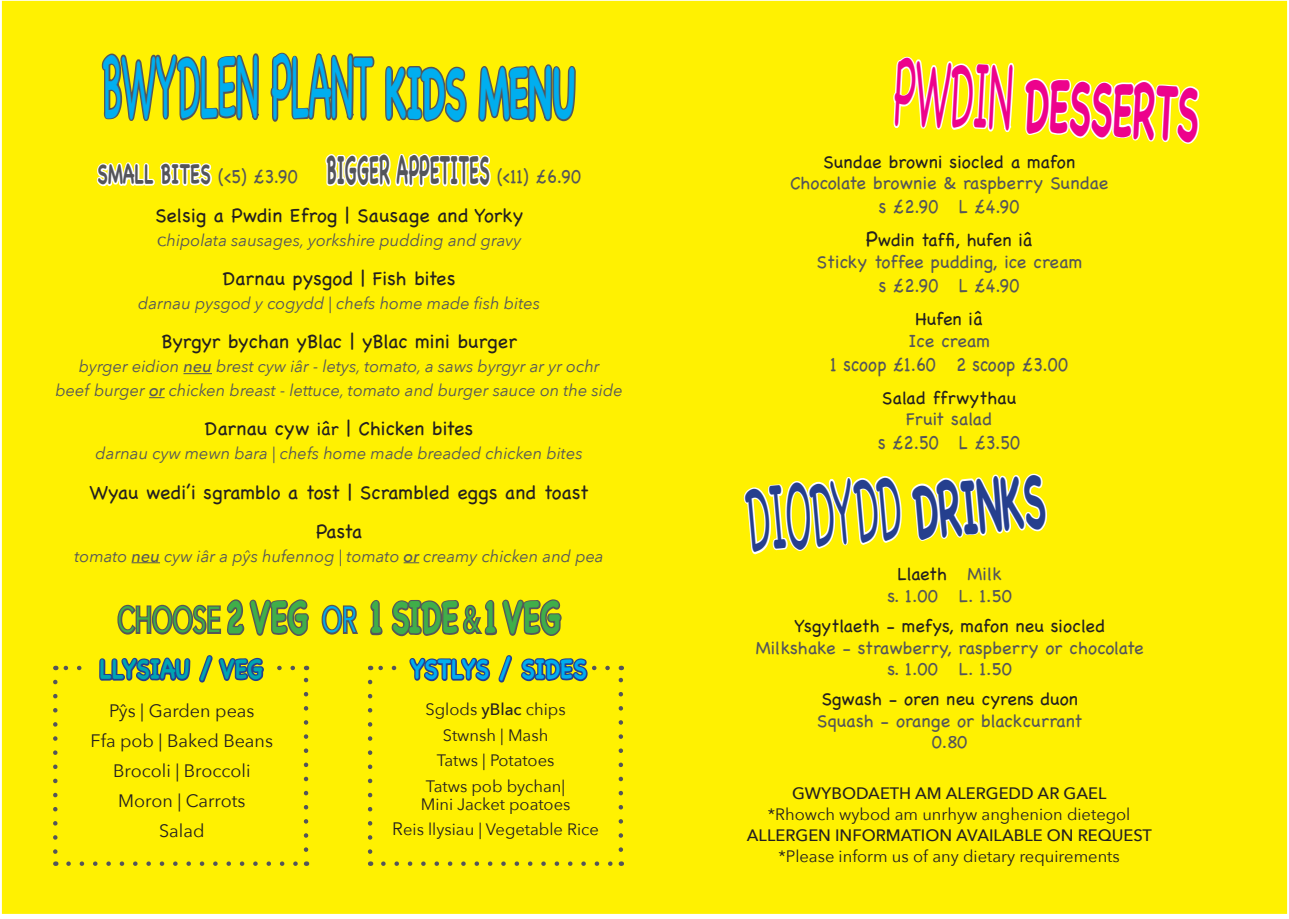
<style>
.page{position:relative;width:1289px;height:919px;background:#fff}
.page>*{position:absolute;margin:0;border:0;box-sizing:border-box;transform-origin:0 0}
.t1{font:93.75px "Chalkboard";color:#253f8e;scale:.4 1}
.t2{font:90px "Chalkboard";letter-spacing:-.03em;color:#00aeef;scale:.4 1}
.t3{font:700 75px "Chalkboard";color:#ed028c;scale:.5 1}
.t4{font:700 45px "Chalkboard";color:#40ae49;scale:.67 1}
.t5{font:700 27px "Chalkboard";color:#00aeef;scale:.83 1}
.t6{font:700 27px "Chalkboard";color:#00a5b2;scale:.83 1}
.t7{font:19.5px "Chalkboard";color:#231f20}
.t8{font:19.5px "Chalkboard";color:#54555a;scale:.9 1}
.t9{font:18px "Chalkboard";color:#54555a}
.t10{font:18px "Chalkboard";color:#231f20}
.t11{font:18px "Avenir Next";color:#231f20}
.t12{font:italic 16.5px "Avenir Next";color:#54555a}
.t13{font:16.5px "Avenir Next";color:#231f20}
.t14{font:500 16.5px "Avenir Next";color:#231f20}
.s1{font-weight:700;font-size:72px}
.s2{font-weight:700;font-size:27.3px}
.s3{font-weight:700;font-size:39px}
.s4{font-style:normal;font-size:19.5px}
.s5{font-weight:500}
.s6{font-size:18px}
.s7{font-family:"Avenir Next";font-weight:400;font-size:36px}
.s8{font-family:"Avenir Next";font-weight:400;font-size:36px;color:#00aeef}
.s9{font-weight:400;font-size:93.75px}
.s10{font-size:21px}
.s11{font-weight:700;font-size:75px}
.s12{color:#54555a}
</style>
<div class="page">
<div style="left:3px;top:2px;width:1283px;height:911px;background:#fff101"></div>
<svg style="left:270px;top:52px;width:105px;height:70px"></svg>
<svg style="left:385px;top:66px;width:82px;height:57px"></svg>
<svg style="left:478px;top:64px;width:98px;height:58px"></svg>
<svg style="left:183px;top:373px;width:29px;height:1px"></svg>
<svg style="left:149px;top:397px;width:16px;height:1px"></svg>
<svg style="left:131px;top:562px;width:29px;height:1px"></svg>
<svg style="left:403px;top:562px;width:16px;height:1px"></svg>
<svg style="left:96px;top:53px;width:163px;height:134px"></svg>
<svg style="left:325px;top:153px;width:166px;height:34px"></svg>
<svg style="left:321px;top:604px;width:37px;height:31px"></svg>
<svg style="left:368px;top:599px;width:255px;height:266px"></svg>
<svg style="left:53px;top:599px;width:257px;height:266px"></svg>
<svg style="left:893px;top:56px;width:122px;height:77px"></svg>
<svg style="left:1024px;top:78px;width:176px;height:66px"></svg>
<svg style="left:743px;top:476px;width:159px;height:79px"></svg>
<svg style="left:910px;top:473px;width:137px;height:68px"></svg>
<p class="t2" style="left:102px;top:33px;width:1186px">BWYDLEN PLANT <span class="s1">KIDS MENU</span></p>
<p class="t8" style="left:97px;top:165px;width:539px"><span class="s2">SMALL BITES</span> (&lt;5) £3.90 <span class="s3">BIGGER APPETITES</span> (&lt;11) £6.90</p>
<p class="t7" style="left:155px;top:204px;width:370px">Selsig a Pwdin Efrog | Sausage and Yorky</p>
<p class="t12" style="left:157px;top:226px;width:366px"><span class="s4">c</span>hipolata sausages, yorkshire pudding and gravy</p>
<p class="t7" style="left:223px;top:267px;width:234px">Darnau pysgod | Fish bites</p>
<p class="t12" style="left:138px;top:289px;width:403px">darnau pysgod y cogydd | chefs home made fish bites</p>
<p class="t7" style="left:161px;top:330px;width:357px">Byrgyr bychan yBlac | yBlac mini burger</p>
<p class="t12" style="left:79px;top:352px;width:522px">byrger eidion <span class="s5">neu</span> brest cyw iâr - letys, tomato, a saws byrgyr ar yr ochr</p>
<p class="t12" style="left:56px;top:376px;width:568px">beef burger <span class="s5">or</span> chicken breast - lettuce, tomato and burger sauce on the side</p>
<p class="t7" style="left:205px;top:417px;width:270px">Darnau cyw <span class="s6">iâr</span> | Chicken bites</p>
<p class="t12" style="left:96px;top:439px;width:488px">darnau cyw mewn bara | chefs home made breaded chicken bites</p>
<p class="t7" style="left:90px;top:480px;width:500px">Wyau wedi’i sgramblo a tost | Scrambled eggs and toast</p>
<p class="t7" style="left:316px;top:519px;width:47px">Pasta</p>
<p class="t12" style="left:74px;top:541px;width:530px">tomato <span class="s5">neu</span> cyw iâr a pŷs hufennog | tomato <span class="s5">or</span> creamy chicken and pea</p>
<p class="t4" style="left:118px;top:590px;width:663px"><span class="s7">CHOOSE</span> 2 VEG <span class="s8">OR</span> 1 SIDE <span class="s7">&amp;</span> 1 VEG</p>
<p class="t6" style="left:100px;top:653px;width:198px">LLYSIAU / VEG</p>
<p class="t5" style="left:411px;top:653px;width:213px">YSTLYS / SIDES</p>
<p class="t11" style="left:109px;top:695px;width:147px">Pŷs | Garden peas</p>
<p class="t11" style="left:91px;top:725px;width:184px">Ffa pob | Baked Beans</p>
<p class="t11" style="left:113px;top:755px;width:139px">Brocoli | Broccoli</p>
<p class="t11" style="left:118px;top:785px;width:129px">Moron | Carrots</p>
<p class="t11" style="left:159px;top:815px;width:47px">Salad</p>
<p class="t13" style="left:425px;top:695px;width:142px">Sglods <span class="s5">yBlac</span> chips</p>
<p class="t13" style="left:443px;top:721px;width:107px">Stwnsh | Mash</p>
<p class="t13" style="left:437px;top:746px;width:119px">Tatws | Potatoes</p>
<p class="t13" style="left:426px;top:772px;width:141px">Tatws pob bychan|</p>
<p class="t13" style="left:421px;top:790px;width:151px">Mini Jacket poatoes</p>
<p class="t13" style="left:392px;top:815px;width:208px"><span class="s6">R</span>eis llysiau | Vegetable Rice</p>
<p class="t3" style="left:896px;top:53px;width:613px;rotate:3deg"><span class="s9">PWDIN</span> DESSERTS</p>
<p class="t10" style="left:823px;top:151px;width:253px">Sundae browni siocled a mafon</p>
<p class="t9" style="left:790px;top:172px;width:320px">Chocolate brownie &amp; raspberry Sundae</p>
<p class="t8" style="left:878px;top:195px;width:158px">s £2.90 L £4.90</p>
<p class="t10" style="left:865px;top:229px;width:168px"><span class="s10">P</span>wdin taffi, hufen iâ</p>
<p class="t9" style="left:816px;top:251px;width:267px">Sticky toffee pudding, ice cream</p>
<p class="t8" style="left:878px;top:274px;width:158px">s £2.90 L £4.90</p>
<p class="t10" style="left:915px;top:308px;width:69px">Hufen iâ</p>
<p class="t9" style="left:908px;top:330px;width:83px">Ice cream</p>
<p class="t8" style="left:830px;top:352px;width:266px">1 scoop £1.60 2 scoop £3.00</p>
<p class="t10" style="left:882px;top:387px;width:136px">Salad ffrwythau</p>
<p class="t9" style="left:906px;top:408px;width:87px">Fruit salad</p>
<p class="t8" style="left:878px;top:431px;width:159px">s £2.50 L £3.50</p>
<p class="t1" style="left:742px;top:464px;width:749px;rotate:-5deg">DIODYDD <span class="s11">DRINKS</span></p>
<p class="t10" style="left:897px;top:563px;width:106px">Llaeth <span class="s12">Milk</span></p>
<p class="t9" style="left:887px;top:585px;width:126px">s. 1.00 L. 1.50</p>
<p class="t10" style="left:794px;top:615px;width:312px">Ysgytlaeth - mefys, mafon neu siocled</p>
<p class="t9" style="left:755px;top:636px;width:389px">Milkshake - strawberry, raspberry or chocolate</p>
<p class="t9" style="left:887px;top:658px;width:126px">s. 1.00 L. 1.50</p>
<p class="t10" style="left:821px;top:688px;width:258px">Sgwash - oren neu cyrens duon</p>
<p class="t9" style="left:817px;top:710px;width:267px">Squash - orange or blackcurrant</p>
<p class="t9" style="left:931px;top:731px;width:37px">0.80</p>
<p class="t14" style="left:792px;top:779px;width:316px">GWYBODAETH AM ALERGEDD AR GAEL</p>
<p class="t13" style="left:768px;top:800px;width:364px">*Rhowch wybod am unrhyw anghenion dietegol</p>
<p class="t14" style="left:746px;top:821px;width:406px">ALLERGEN INFORMATION AVAILABLE ON REQUEST</p>
<p class="t13" style="left:778px;top:842px;width:343px">*Please inform us of any dietary requirements</p>
</div>
